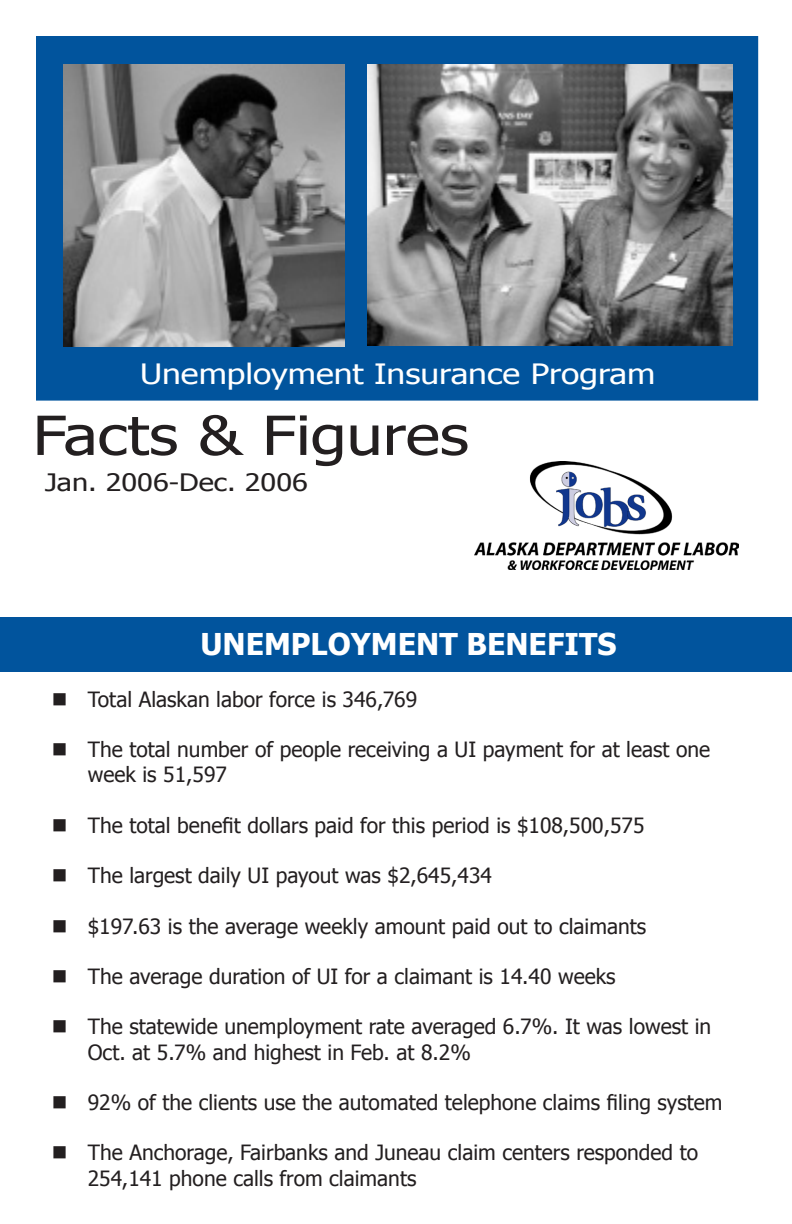
<style>
.page{position:relative;width:792px;height:1224px;background:#fff}
.page>*{position:absolute;margin:0;border:0;box-sizing:border-box;transform-origin:0 0}
.t1{font:54px "Tahoma";color:#231f20;scale:1.2 1}
.t2{font:700 30px "Tahoma";color:#fff}
.t3{font:28px "Tahoma";color:#fff;scale:1.2 1}
.t4{font:24px "Tahoma";color:#231f20;scale:1.2 1}
.t5{font:21px "Tahoma";color:#231f20}
</style>
<div class="page">
<div style="left:36px;top:36px;width:722px;height:365px;background:#01549d;border:2px solid #01549d"></div>
<img style="left:475px;top:461px;width:263px;height:108px">
<img style="left:63px;top:65px;width:282px;height:281px">
<img style="left:367px;top:64px;width:366px;height:281px">
<div style="left:0;top:617px;width:792px;height:55px;background:#01549d"></div>
<p class="t3" style="left:140px;top:355px;width:431px">Unemployment Insurance Program</p>
<p class="t1" style="left:33px;top:399px;width:365px">Facts &amp; Figures</p>
<p class="t4" style="left:45px;top:466px;width:220px">Jan. 2006-Dec. 2006</p>
<p class="t2" style="left:200px;top:623px;width:418px">UNEMPLOYMENT BENEFITS</p>
<p class="t5" style="left:52px;top:685px;width:367px">■ Total Alaskan labor force is 346,769</p>
<p class="t5" style="left:52px;top:735px;width:660px">■ The total number of people receiving a UI payment for at least one</p>
<p class="t5" style="left:88px;top:761px;width:141px">week is 51,597</p>
<p class="t5" style="left:52px;top:811px;width:594px">■ The total benefit dollars paid for this period is $108,500,575</p>
<p class="t5" style="left:52px;top:861px;width:442px">■ The largest daily UI payout was $2,645,434</p>
<p class="t5" style="left:52px;top:912px;width:596px">■ $197.63 is the average weekly amount paid out to claimants</p>
<p class="t5" style="left:52px;top:962px;width:565px">■ The average duration of UI for a claimant is 14.40 weeks</p>
<p class="t5" style="left:52px;top:1013px;width:661px">■ The statewide unemployment rate averaged 6.7%. It was lowest in</p>
<p class="t5" style="left:88px;top:1038px;width:385px">Oct. at 5.7% and highest in Feb. at 8.2%</p>
<p class="t5" style="left:52px;top:1088px;width:672px">■ 92% of the clients use the automated telephone claims filing system</p>
<p class="t5" style="left:52px;top:1139px;width:648px">■ The Anchorage, Fairbanks and Juneau claim centers responded to</p>
<p class="t5" style="left:88px;top:1164px;width:330px">254,141 phone calls from claimants</p>
</div>
